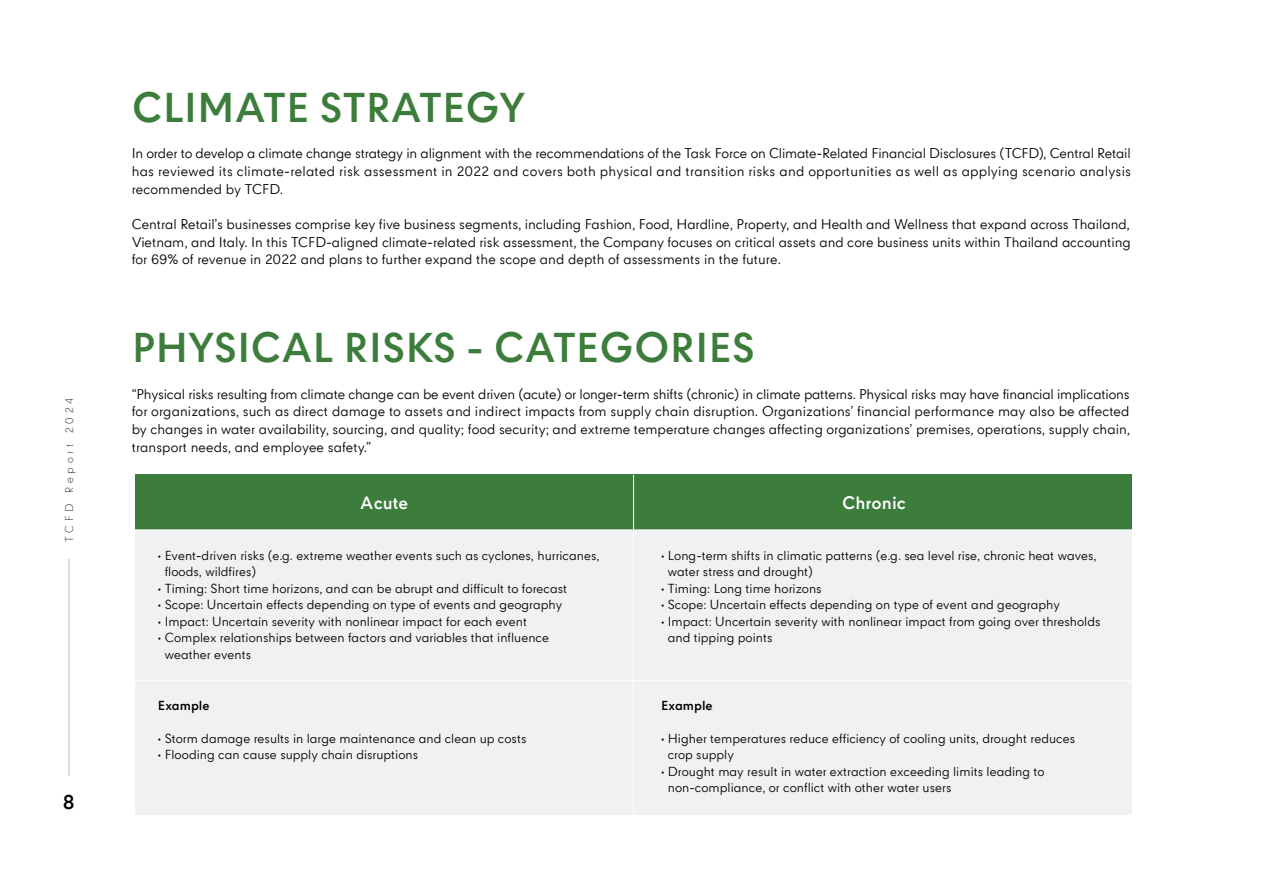
<style>
.page{position:relative;width:1263px;height:893px;background:#fff}
.page>*{position:absolute;margin:0;border:0;box-sizing:border-box;transform-origin:0 0}
.t1{font:700 39.75px "CPN";color:#3d7d3c}
.t2{font:700 19.5px "CPN";color:#000101}
.t3{font:700 16.95px "CPN";letter-spacing:.005em;color:#fff}
.t4{font:13.5px/17.7px "CPN";color:#000;text-align:justify}
.t5{font:12.45px/16.5px "CPN";color:#000}
.t6{font:700 12.45px "CPN";color:#000}
.t7{font:300 10.5px "CPN";letter-spacing:.36em;color:#000101}
</style>
<div class="page">
<div style="left:633px;top:530px;width:499px;height:285px;background:#f0f1f1"></div>
<div style="left:135px;top:530px;width:498px;height:285px;background:#f0f1f1"></div>
<div style="left:633px;top:475px;width:499px;height:55px;background:#3d7d3c"></div>
<div style="left:135px;top:475px;width:498px;height:55px;background:#3d7d3c"></div>
<hr style="left:135px;top:680px;width:997px;height:1px;background:#fff">
<hr style="left:135px;top:529px;width:997px;height:1px;background:#fff">
<hr style="left:633px;top:475px;width:1px;height:340px;background:#fff">
<hr style="left:68px;top:560px;width:2px;height:216px;background:#dadcdd">
<p class="t7" style="left:62px;top:542px;width:146px;rotate:-90deg">TCFD Report 2024</p>
<h2 class="t2" style="left:63px;top:791px;width:13px">8</h2>
<h1 class="t1" style="left:132px;top:85px;width:395px">CLIMATE STRATEGY</h1>
<p class="t4" style="left:132px;top:146px;width:1001px">In order to develop a climate change strategy in alignment with the recommendations of the Task Force on Climate-Related Financial Disclosures (TCFD), Central Retail has reviewed its climate-related risk assessment in 2022 and covers both physical and transition risks and opportunities as well as applying scenario analysis recommended by TCFD.</p>
<p class="t4" style="left:132px;top:217px;width:1001px">Central Retail’s businesses comprise key five business segments, including Fashion, Food, Hardline, Property, and Health and Wellness that expand across Thailand, Vietnam, and Italy. In this TCFD-aligned climate-related risk assessment, the Company focuses on critical assets and core business units within Thailand accounting for 69% of revenue in 2022 and plans to further expand the scope and depth of assessments in the future.</p>
<h1 class="t1" style="left:132px;top:325px;width:625px">PHYSICAL RISKS - CATEGORIES</h1>
<p class="t4" style="left:132px;top:386px;width:1000px">“Physical risks resulting from climate change can be event driven (acute) or longer-term shifts (chronic) in climate patterns. Physical risks may have financial implications for organizations, such as direct damage to assets and indirect impacts from supply chain disruption. Organizations’ financial performance may also be affected by changes in water availability, sourcing, and quality; food security; and extreme temperature changes affecting organizations’ premises, operations, supply chain, transport needs, and employee safety.”</p>
<p class="t3" style="left:360px;top:493px;width:49px">Acute</p>
<p class="t3" style="left:842px;top:493px;width:65px">Chronic</p>
<p class="t5" style="left:165px;top:548px;width:436px;text-indent:-7px">• Event-driven risks (e.g. extreme weather events such as cyclones, hurricanes, floods, wildfires)</p>
<p class="t5" style="left:158px;top:581px;width:411px">• Timing: Short time horizons, and can be abrupt and difficult to forecast</p>
<p class="t5" style="left:158px;top:598px;width:406px">• Scope: Uncertain effects depending on type of events and geography</p>
<p class="t5" style="left:158px;top:614px;width:371px">• Impact: Uncertain severity with nonlinear impact for each event</p>
<p class="t5" style="left:165px;top:631px;width:386px;text-indent:-7px">• Complex relationships between factors and variables that influence weather events</p>
<p class="t6" style="left:158px;top:698px;width:53px">Example</p>
<p class="t5" style="left:158px;top:731px;width:370px">• Storm damage results in large maintenance and clean up costs</p>
<p class="t5" style="left:158px;top:748px;width:262px">• Flooding can cause supply chain disruptions</p>
<p class="t5" style="left:668px;top:548px;width:430px;text-indent:-7px">• Long-term shifts in climatic patterns (e.g. sea level rise, chronic heat waves, water stress and drought)</p>
<p class="t5" style="left:661px;top:581px;width:162px">• Timing: Long time horizons</p>
<p class="t5" style="left:661px;top:598px;width:400px">• Scope: Uncertain effects depending on type of event and geography</p>
<p class="t5" style="left:668px;top:614px;width:434px;text-indent:-7px">• Impact: Uncertain severity with nonlinear impact from going over thresholds and tipping points</p>
<p class="t6" style="left:661px;top:698px;width:53px">Example</p>
<p class="t5" style="left:668px;top:731px;width:409px;text-indent:-7px">• Higher temperatures reduce efficiency of cooling units, drought reduces crop supply</p>
<p class="t5" style="left:668px;top:764px;width:378px;text-indent:-7px">• Drought may result in water extraction exceeding limits leading to non-compliance, or conflict with other water users</p>
</div>
